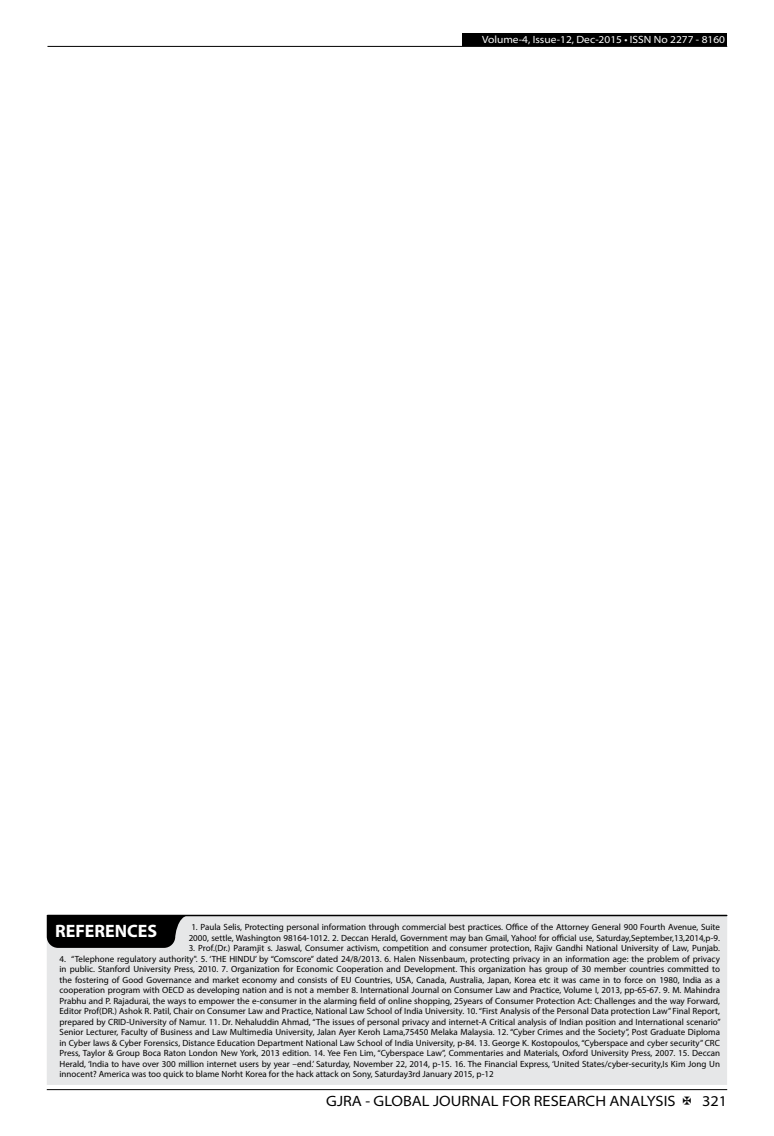
<style>
.page{position:relative;width:774px;height:1136px;background:#fff}
.page>*{position:absolute;margin:0;border:0;box-sizing:border-box;transform-origin:0 0}
.t1{font:700 18px "Myriad Pro";color:#fff}
.t2{font:semi-expanded 15px "Myriad Pro";color:#000}
.t3{font:semi-expanded 10.5px "Myriad Pro";color:#fff}
.t4{font:9px/10.5px "Myriad Pro";color:#000}
</style>
<div class="page">
<hr style="left:47px;top:1089px;width:680px;height:1px;background:#000">
<div style="left:462px;top:33px;width:265px;height:13px;background:#000"></div>
<hr style="left:47px;top:46px;width:680px;height:1px;background:#000">
<div style="left:47px;top:916px;width:680px;height:168px;background:#e6e7e8"></div>
<hr style="left:48px;top:914px;width:679px;height:2px;background:#000">
<svg style="left:47px;top:915px;width:142px;height:32px;background:#141414"></svg>
<p class="t3" style="left:482px;top:34px;width:244px">Volume-4, Issue-12, Dec-2015 • ISSN No 2277 - 8160</p>
<h1 class="t1" style="left:55px;top:918px;width:104px">REFERENCES</h1>
<p class="t4" style="left:189px;top:921px;width:533px">1. Paula Selis, Protecting personal information through commercial best practices. Office of the Attorney General 900 Fourth Avenue, Suite<br>2000, settle, Washington 98164-1012. 2. Deccan Herald, Government may ban Gmail, Yahoo! for official use, Saturday,September,13,2014,p-9.</p>
<p class="t4" style="left:189px;top:942px;width:533px">3. Prof.(Dr.) Paramjit s. Jaswal, Consumer activism, competition and consumer protection, Rajiv Gandhi National University of Law, Punjab.</p>
<p class="t4" style="left:60px;top:953px;width:663px;text-align:justify">4. “Telephone regulatory authority". 5. ‘THE HINDU’ by “Comscore” dated 24/8/2013. 6. Halen Nissenbaum, protecting privacy in an information age: the problem of privacy in public. Stanford University Press, 2010. 7. Organization for Economic Cooperation and Development. This organization has group of 30 member countries committed to the fostering of Good Governance and market economy and consists of EU Countries, USA, Canada, Australia, Japan, Korea etc it was came in to force on 1980, India as a cooperation program with OECD as developing nation and is not a member 8. International Journal on Consumer Law and Practice, Volume I, 2013, pp-65-67. 9. M. Mahindra Prabhu and P. Rajadurai, the ways to empower the e-consumer in the alarming field of online shopping, 25years of Consumer Protection Act: Challenges and the way Forward, Editor Prof(DR.) Ashok R. Patil, Chair on Consumer Law and Practice, National Law School of India University. 10. “First Analysis of the Personal Data protection Law” Final Report, prepared by CRID-University of Namur. 11. Dr. Nehaluddin Ahmad, “The issues of personal privacy and internet-A Critical analysis of Indian position and International scenario” Senior Lecturer, Faculty of Business and Law Multimedia University, Jalan Ayer Keroh Lama,75450 Melaka Malaysia. 12. “Cyber Crimes and the Society”, Post Graduate Diploma in Cyber laws &amp; Cyber Forensics, Distance Education Department National Law School of India University, p-84. 13. George K. Kostopoulos, “Cyberspace and cyber security” CRC Press, Taylor &amp; Group Boca Raton London New York, 2013 edition. 14. Yee Fen Lim, “Cyberspace Law”, Commentaries and Materials, Oxford University Press, 2007. 15. Deccan Herald, ‘India to have over 300 million internet users by year –end.’ Saturday, November 22, 2014, p-15. 16. The Financial Express, ‘United States/cyber-security,Is Kim Jong Un innocent? America was too quick to blame Norht Korea for the hack attack on Sony, Saturday3rd January 2015, p-12</p>
<h2 class="t2" style="left:326px;top:1092px;width:351px">GJRA - GLOBAL JOURNAL FOR RESEARCH ANALYSIS</h2>
<h2 class="t2" style="left:702px;top:1092px;width:27px">321</h2>
</div>
